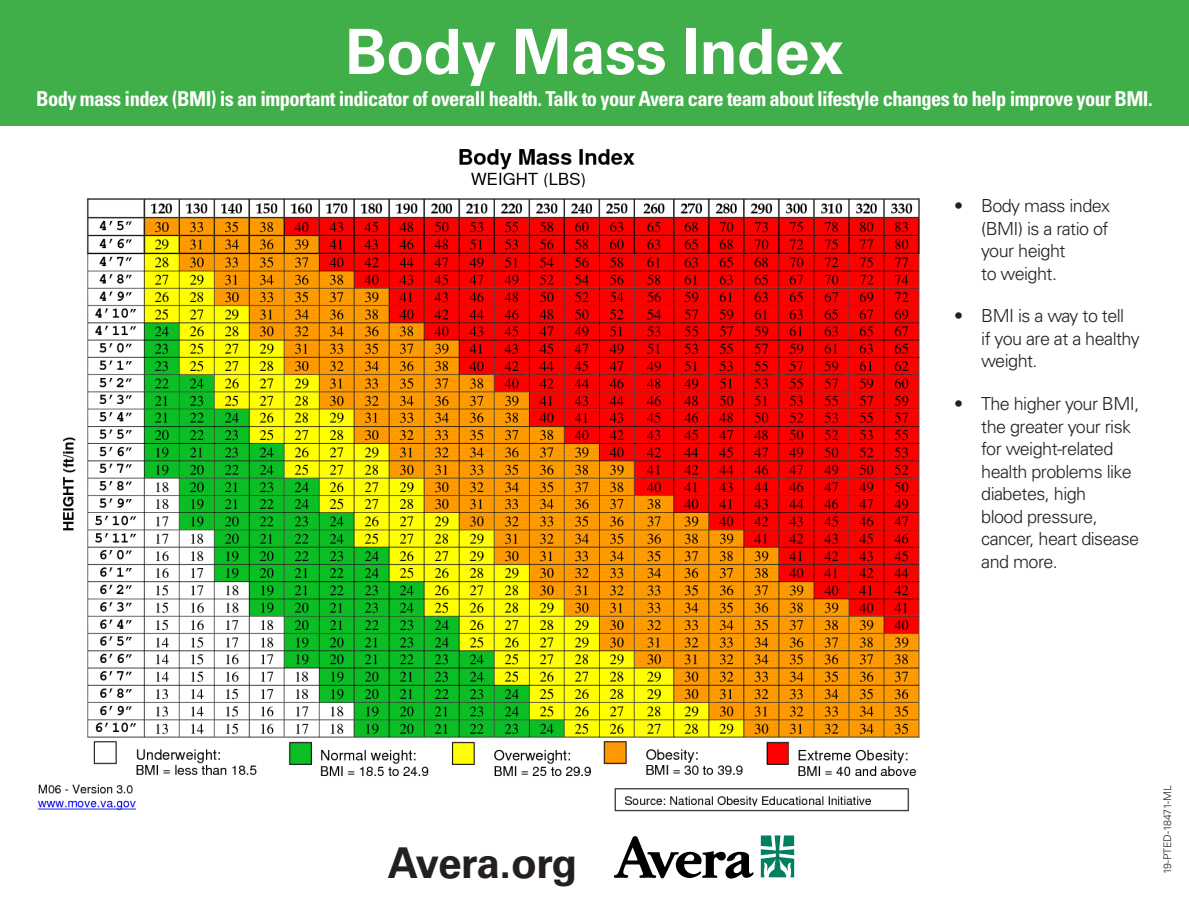
<style>
.page{position:relative;width:1189px;height:915px;background:#fff}
.page>*{position:absolute;margin:0;border:0;box-sizing:border-box;transform-origin:0 0}
.t1{font:700 62.55px "Univers";letter-spacing:-.01em;color:#fff}
.t2{font:700 42.45px "Univers";letter-spacing:-.03em;color:#231f20}
.t3{font:700 condensed 20.55px "Univers";letter-spacing:-.03em;color:#fff}
.t4{font:300 18px/22.5px "Univers";letter-spacing:-.03em;color:#231f20}
.t5{font:300 10.5px "Univers";letter-spacing:-.01em;color:#231f20}
</style>
<div class="page">
<img style="left:37px;top:149px;width:883px;height:663px">
<div style="left:0;top:0;width:1188px;height:125px;background:#40ae49"></div>
<svg style="left:613px;top:836px;width:141px;height:43px"></svg>
<svg style="left:760px;top:835px;width:35px;height:43px"></svg>
<svg style="left:760px;top:835px;width:34px;height:42px"></svg>
<p class="t1" style="left:345px;top:15px;width:500px">Body Mass Index</p>
<p class="t3" style="left:36px;top:86px;width:1117px">Body mass index (BMI) is an important indicator of overall health. Talk to your Avera care team about lifestyle changes to help improve your BMI.</p>
<p class="t4" style="left:981px;top:194px;width:130px;text-indent:-27px">• Body mass index (BMI) is a ratio of your height<br>to weight.</p>
<p class="t4" style="left:981px;top:305px;width:160px;text-indent:-27px">• BMI is a way to tell<br>if you are at a healthy weight.</p>
<p class="t4" style="left:981px;top:392px;width:160px;text-indent:-27px">• The higher your BMI, the greater your risk for weight-related health problems like diabetes, high<br>blood pressure, cancer, heart disease and more.</p>
<p class="t2" style="left:388px;top:838px;width:191px">Avera.org</p>
<p class="t5" style="left:1160px;top:874px;width:90px;rotate:-90deg">19-PTED-18471-ML</p>
</div>
